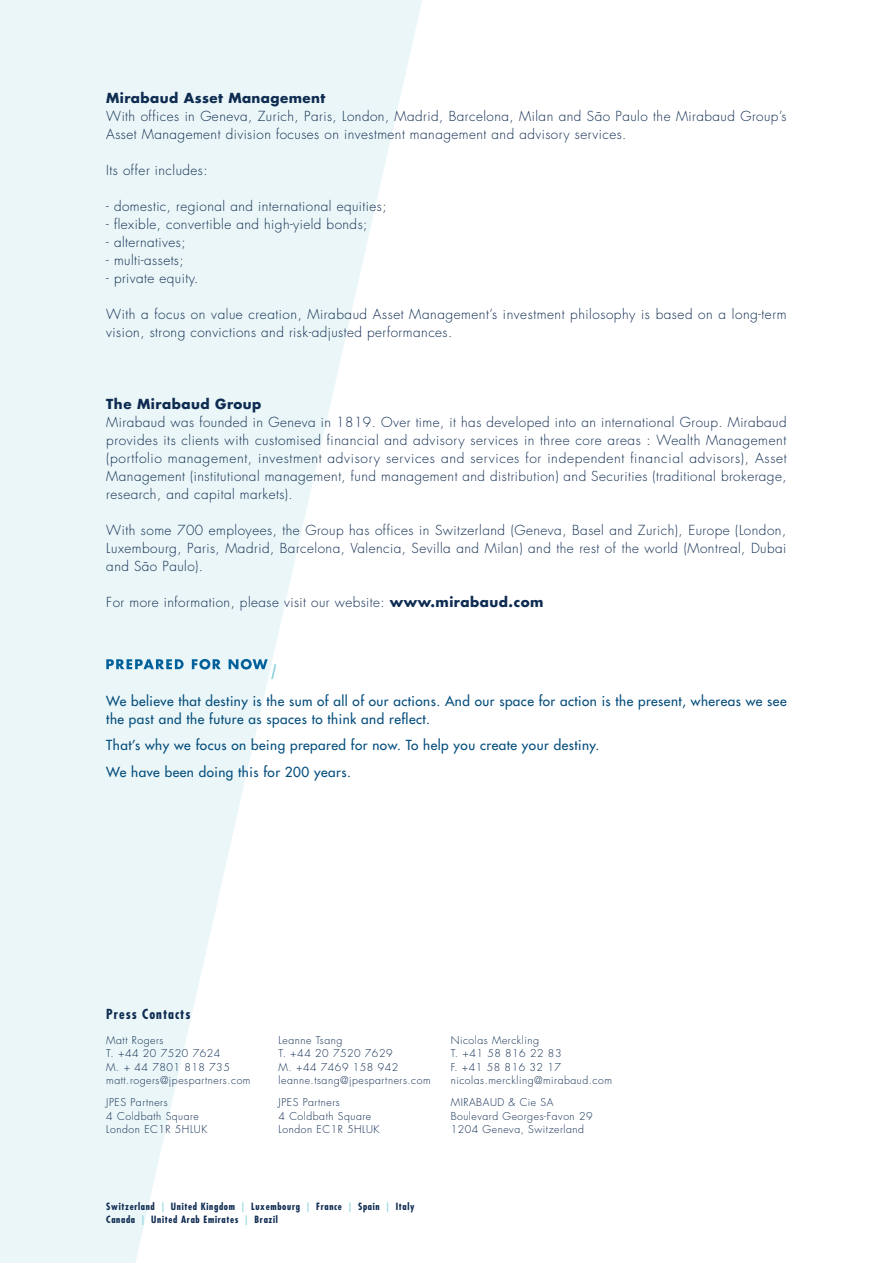
<style>
.page{position:relative;width:893px;height:1263px;background:#fff}
.page>*{position:absolute;margin:0;border:0;box-sizing:border-box;transform-origin:0 0}
.t1{font:300 13.5px/18px "Futura Std";letter-spacing:.035em;color:#0e2b51}
.t2{font:500 13.5px/18px "Futura Std";letter-spacing:.035em;color:#044d7c}
.t3{font:700 13.5px "Futura Std";letter-spacing:.03em;color:#0e2b51}
.t4{font:700 condensed 13.5px "Futura Std";letter-spacing:.075em;color:#0e2b51}
.t5{font:300 10.5px/13.5px "Futura Std";letter-spacing:.05em;color:#0e2b51}
.t6{font:700 condensed 9.75px/13.5px "Futura Std";letter-spacing:.07em;color:#0e2b51}
.s1{font-weight:700}
.s2{color:#98d7de}
</style>
<div class="page">
<svg style="left:0;top:0;width:422px;height:1263px;fill:#eaf6f7"></svg>
<svg style="left:106px;top:659px;width:170px;height:20px"></svg>
<p class="t3" style="left:106px;top:89px;width:221px">Mirabaud Asset Management</p>
<p class="t1" style="left:106px;top:108px;width:682px">With offices in Geneva, Zurich, Paris, London, Madrid, Barcelona, Milan and São Paulo the Mirabaud Group’s<br>Asset Management division focuses on investment management and advisory services.</p>
<p class="t1" style="left:106px;top:162px;width:103px">Its offer includes:</p>
<p class="t1" style="left:106px;top:198px;width:282px">- domestic, regional and international equities;</p>
<p class="t1" style="left:106px;top:216px;width:263px">- flexible, convertible and high-yield bonds;</p>
<p class="t1" style="left:106px;top:234px;width:81px">- alternatives;</p>
<p class="t1" style="left:106px;top:252px;width:79px">- multi-assets;</p>
<p class="t1" style="left:106px;top:270px;width:94px">- private equity.</p>
<p class="t1" style="left:106px;top:306px;width:682px">With a focus on value creation, Mirabaud Asset Management’s investment philosophy is based on a long-term vision, strong convictions and risk-adjusted performances.</p>
<p class="t3" style="left:106px;top:395px;width:157px">The Mirabaud Group</p>
<p class="t1" style="left:106px;top:414px;width:682px;text-align:justify">Mirabaud was founded in Geneva in 1819. Over time, it has developed into an international Group. Mirabaud provides its clients with customised financial and advisory services in three core areas : Wealth Management (portfolio management, investment advisory services and services for independent financial advisors), Asset Management (institutional management, fund management and distribution) and Securities (traditional brokerage, research, and capital markets).</p>
<p class="t1" style="left:106px;top:522px;width:682px;text-align:justify">With some 700 employees, the Group has offices in Switzerland (Geneva, Basel and Zurich), Europe (London, Luxembourg, Paris, Madrid, Barcelona, Valencia, Sevilla and Milan) and the rest of the world (Montreal, Dubai and São Paulo).</p>
<p class="t1" style="left:106px;top:594px;width:439px">For more information, please visit our website: <span class="s1">www.mirabaud.com</span></p>
<p class="t2" style="left:106px;top:692px;width:682px">We believe that destiny is the sum of all of our actions. And our space for action is the present, whereas we see the past and the future as spaces to think and reflect.</p>
<p class="t2" style="left:106px;top:732px;width:495px;line-height:26.5px">That’s why we focus on being prepared for now. To help you create your destiny.<br>We have been doing this for 200 years.</p>
<p class="t4" style="left:106px;top:1005px;width:86px">Press Contacts</p>
<p class="t5" style="left:106px;top:1033px;width:146px">Matt Rogers<br>T. +44 20 7520 7624<br>M. + 44 7801 818 735 matt.rogers@jpespartners.com</p>
<p class="t5" style="left:106px;top:1096px;width:103px">JPES Partners<br>4 Coldbath Square<br>London EC1R 5HLUK</p>
<p class="t5" style="left:278px;top:1033px;width:154px">Leanne Tsang<br>T. +44 20 7520 7629<br>M. +44 7469 158 942 leanne.tsang@jpespartners.com</p>
<p class="t5" style="left:278px;top:1096px;width:103px">JPES Partners<br>4 Coldbath Square<br>London EC1R 5HLUK</p>
<p class="t5" style="left:451px;top:1033px;width:163px">Nicolas Merckling<br>T. +41 58 816 22 83<br>F. +41 58 816 32 17 nicolas.merckling@mirabaud.com</p>
<p class="t5" style="left:451px;top:1096px;width:143px">MIRABAUD &amp; Cie SA<br>Boulevard Georges-Favon 29<br>1204 Geneva, Switzerland</p>
<p class="t6" style="left:106px;top:1199px;width:310px">Switzerland <span class="s2">|</span> United Kingdom <span class="s2">|</span> Luxembourg <span class="s2">|</span> France <span class="s2">|</span> Spain <span class="s2">|</span> Italy<br>Canada <span class="s2">|</span> United Arab Emirates <span class="s2">|</span> Brazil</p>
</div>
